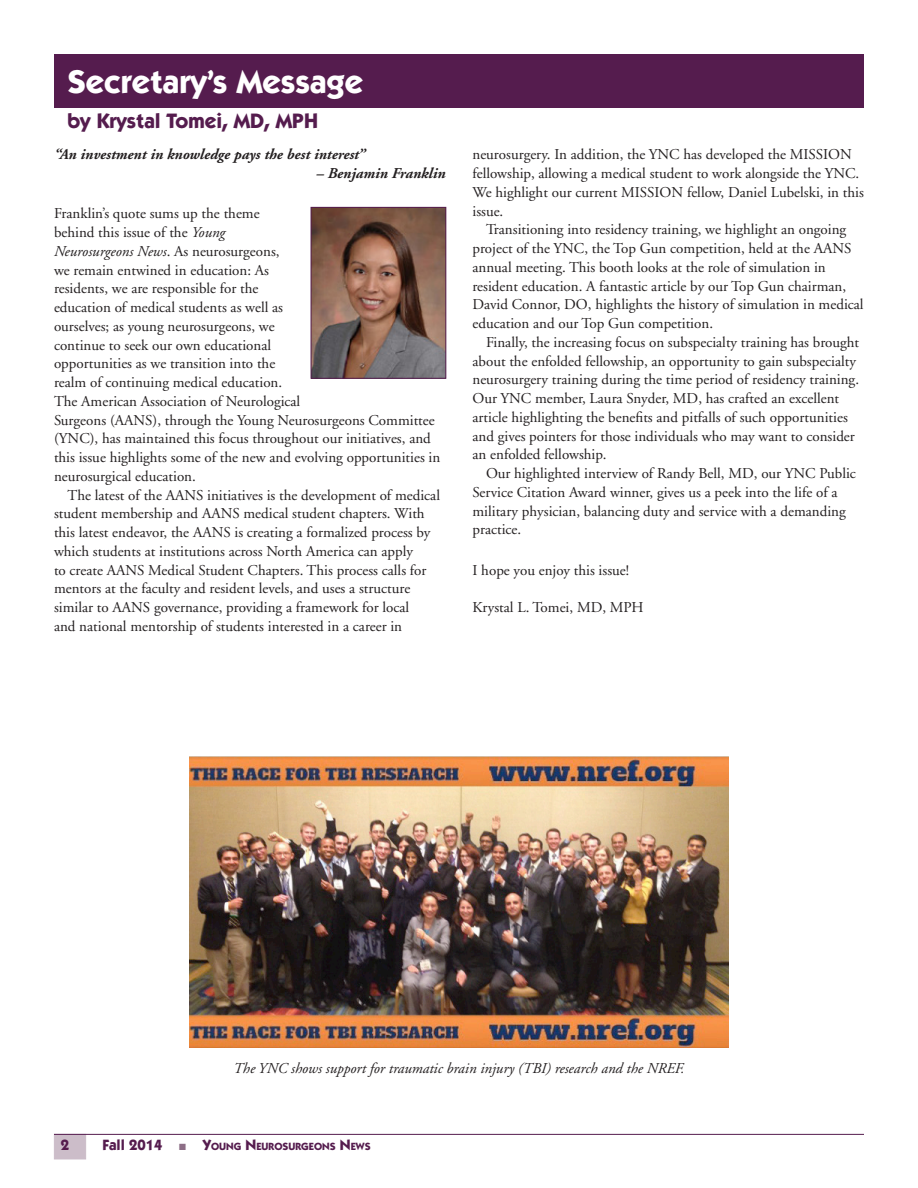
<style>
.page{position:relative;width:918px;height:1188px;background:#fff}
.page>*{position:absolute;margin:0;border:0;box-sizing:border-box;transform-origin:0 0}
.story_reverse_title{font:700 33px "Itc Kabel";color:#fff}
.article_author{font:700 21px "Itc Kabel";color:#551c4e}
.t1{font:15px/18.8px "Adobe Garamond";color:#231f20}
.t2{font:italic 15px "Adobe Garamond";color:#231f20}
.basic_bold{font:italic 700 15px "Adobe Garamond";color:#231f20}
.t3{font:700 15px "Itc Kabel";color:#551c4e}
.t4{font:700 10.5px "Itc Kabel";color:#551c4e}
.s1{font-style:italic}
.s2{font-size:15px}
.s3{color:#8d6e86}
</style>
<div class="page">
<div style="left:54px;top:1134px;width:32px;height:25px;background:#ccbdc9"></div>
<hr style="left:54px;top:1134px;width:810px;height:1px;background:#551c4e">
<div style="left:54px;top:54px;width:810px;height:54px;background:#551c4e"></div>
<img style="left:313px;top:209px;width:131px;height:168px">
<div style="left:311px;top:207px;width:135px;height:172px;border:1px solid #551c4e"></div>
<img style="left:189px;top:756px;width:540px;height:292px">
<p class="story_reverse_title" style="left:68px;top:62px;width:297px">Secretary’s Message</p>
<p class="article_author" style="left:68px;top:108px;width:252px">by Krystal Tomei, MD, MPH</p>
<p class="basic_bold" style="left:54px;top:146px;width:313px">“An investment in knowledge pays the best interest”</p>
<p class="basic_bold" style="left:316px;top:165px;width:131px">– Benjamin Franklin</p>
<p class="t1" style="left:54px;top:205px;width:388px">Franklin’s quote sums up the theme<br>behind this issue of the <span class="s1">Young<br>Neurosurgeons News</span>. As neurosurgeons,<br>we remain entwined in education: As<br>residents, we are responsible for the<br>education of medical students as well as<br>ourselves; as young neurosurgeons, we<br>continue to seek our own educational<br>opportunities as we transition into the<br>realm of continuing medical education.<br>The American Association of Neurological<br>Surgeons (AANS), through the Young Neurosurgeons Committee (YNC), has maintained this focus throughout our initiatives, and this issue highlights some of the new and evolving opportunities in neurosurgical education.</p>
<p class="t1" style="left:54px;top:486px;width:388px;text-indent:14px">The latest of the AANS initiatives is the development of medical student membership and AANS medical student chapters. With this latest endeavor, the AANS is creating a formalized process by which students at institutions across North America can apply<br>to create AANS Medical Student Chapters. This process calls for mentors at the faculty and resident levels, and uses a structure similar to AANS governance, providing a framework for local<br>and national mentorship of students interested in a career in</p>
<p class="t1" style="left:472px;top:146px;width:393px">neurosurgery. In addition, the YNC has developed the MISSION fellowship, allowing a medical student to work alongside the YNC.<br>We highlight our current MISSION fellow, Daniel Lubelski, in this issue.</p>
<p class="t1" style="left:472px;top:221px;width:393px;text-indent:14px">Transitioning into residency training, we highlight an ongoing project of the YNC, the Top Gun competition, held at the AANS annual meeting. This booth looks at the role of simulation in resident education. A fantastic article by our Top Gun chairman, David Connor, DO, highlights the history of simulation in medical education and our Top Gun competition.</p>
<p class="t1" style="left:472px;top:333px;width:388px;text-indent:14px">Finally, the increasing focus on subspecialty training has brought about the enfolded fellowship, an opportunity to gain subspecialty neurosurgery training during the time period of residency training.<br>Our YNC member, Laura Snyder, MD, has crafted an excellent article highlighting the benefits and pitfalls of such opportunities and gives pointers for those individuals who may want to consider an enfolded fellowship.</p>
<p class="t1" style="left:472px;top:464px;width:385px;text-indent:14px">Our highlighted interview of Randy Bell, MD, our YNC Public Service Citation Award winner, gives us a peek into the life of a military physician, balancing duty and service with a demanding practice.</p>
<p class="t1" style="left:472px;top:561px;width:158px">I hope you enjoy this issue!</p>
<p class="t1" style="left:472px;top:599px;width:173px">Krystal L. Tomei, MD, MPH</p>
<p class="t2" style="left:233px;top:1060px;width:453px">The YNC shows support for traumatic brain injury (TBI) research and the NREF.</p>
<p class="t3" style="left:61px;top:1136px;width:10px">2</p>
<p class="t4" style="left:102px;top:1141px;width:270px"><span class="s2">Fall 2014</span> <span class="s3">■</span> <span class="s2">Y</span>OUNG <span class="s2">N</span>EUROSURGEONS <span class="s2">N</span>EWS</p>
</div>
